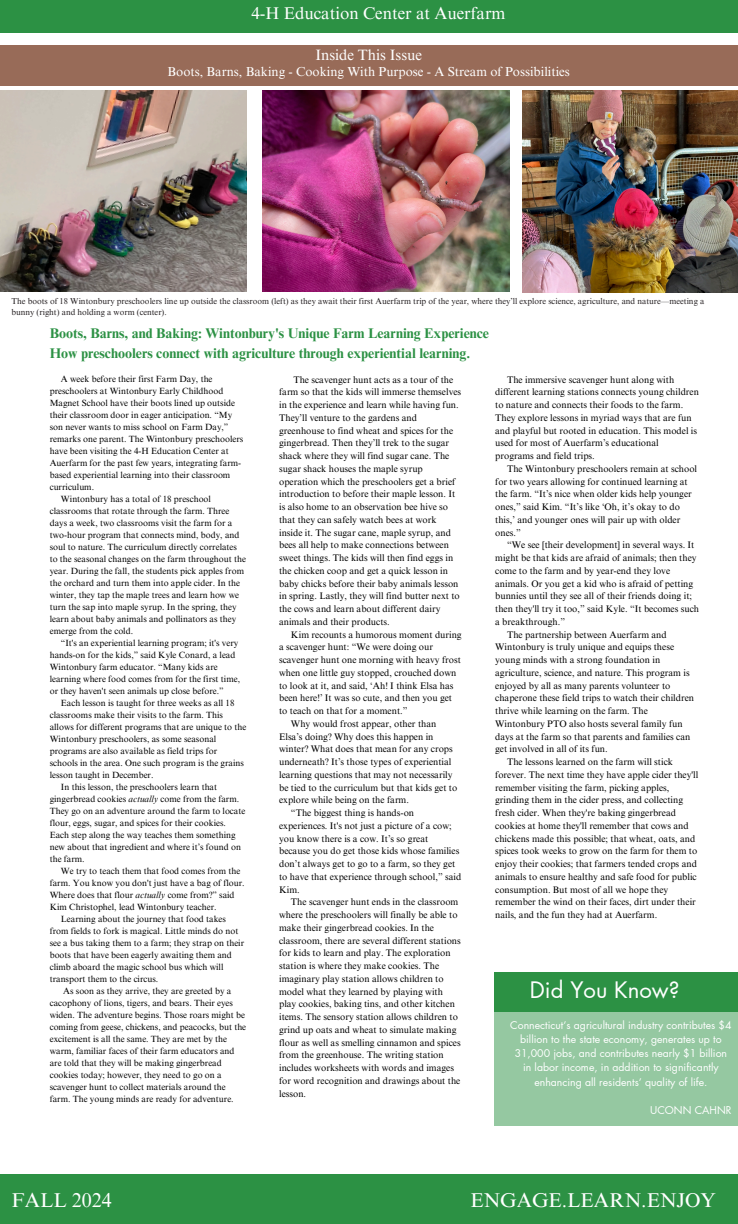
<style>
.page{position:relative;width:738px;height:1224px;background:#fff}
.page>*{position:absolute;margin:0;border:0;box-sizing:border-box;transform-origin:0 0}
.t1{font:22.2px "Futura LT Pro";color:#fff}
.t2{font:20px "Times NRMT Pro";color:#fff}
.t3{font:17px "Times NRMT Pro";color:#fff}
.t4{font:15px "Times NRMT Pro";color:#fff}
.t5{font:700 14px/19.5px "Times NRMT Pro";color:#2c9144}
.t6{font:13px "Times NRMT Pro";color:#fff}
.t7{font:10.5px/14.2px "Futura LT Pro";color:#fff;text-align:center}
.t8{font:9.5px/12.8px "Times NRMT Pro";color:#000}
.t9{font:9px/12px "Times NRMT Pro";color:#000}
.t10{font:8.5px/11.3px "Times NRMT Pro";color:#231e20}
.s1{font-style:italic}
</style>
<div class="page">
<div style="left:0;top:1174px;width:738px;height:50px;background:#2c9144"></div>
<div style="left:0;top:0;width:738px;height:33px;background:#2c9144"></div>
<div style="left:0;top:45px;width:738px;height:41px;background:#986b58"></div>
<div style="left:495px;top:972px;width:243px;height:154px;background:#95c8a1"></div>
<div style="left:495px;top:972px;width:243px;height:39px;background:#2c9144"></div>
<img style="left:0;top:91px;width:247px;height:200px">
<img style="left:522px;top:91px;width:216px;height:202px">
<img style="left:262px;top:91px;width:248px;height:200px">
<h3 class="t3" style="left:251px;top:7px;width:256px">4-H Education Center at Auerfarm</h3>
<h5 class="t4" style="left:315px;top:49px;width:108px">Inside This Issue</h5>
<h6 class="t6" style="left:167px;top:67px;width:404px">Boots, Barns, Baking - Cooking With Purpose - A Stream of Possibilities</h6>
<p class="t10" style="left:11px;top:297px;width:694px">The boots of 18 Wintonbury preschoolers line up outside the classroom (left) as they await their first Auerfarm trip of the year, where they’ll explore science, agriculture, and nature—meeting a bunny (right) and holding a worm (center).</p>
<p class="t5" style="left:50px;top:326px;width:441px">Boots, Barns, and Baking: Wintonbury's Unique Farm Learning Experience<br>How preschoolers connect with agriculture through experiential learning.</p>
<p class="t9" style="left:50px;top:374px;width:195px;text-indent:11px">A week before their first Farm Day, the preschoolers at Wintonbury Early Childhood Magnet School have their boots lined up outside their classroom door in eager anticipation. “My son never wants to miss school on Farm Day,” remarks one parent. The Wintonbury preschoolers have been visiting the 4-H Education Center at Auerfarm for the past few years, integrating farm&shy;based experiential learning into their classroom curriculum.</p>
<p class="t9" style="left:50px;top:494px;width:198px;text-indent:11px">Wintonbury has a total of 18 preschool classrooms that rotate through the farm. Three days a week, two classrooms visit the farm for a two-hour program that connects mind, body, and soul to nature. The curriculum directly correlates to the seasonal changes on the farm throughout the year. During the fall, the students pick apples from the orchard and turn them into apple cider. In the winter, they tap the maple trees and learn how we turn the sap into maple syrup. In the spring, they learn about baby animals and pollinators as they emerge from the cold.</p>
<p class="t9" style="left:50px;top:638px;width:192px;text-indent:11px">“It's an experiential learning program; it's very hands-on for the kids,” said Kyle Conard, a lead Wintonbury farm educator. “Many kids are learning where food comes from for the first time, or they haven't seen animals up close before.”</p>
<p class="t9" style="left:50px;top:698px;width:198px;text-indent:11px">Each lesson is taught for three weeks as all 18 classrooms make their visits to the farm. This allows for different programs that are unique to the Wintonbury preschoolers, as some seasonal programs are also available as field trips for schools in the area. One such program is the grains lesson taught in December.</p>
<p class="t9" style="left:50px;top:782px;width:197px;text-indent:11px">In this lesson, the preschoolers learn that gingerbread cookies <span class="s1">actually</span> come from the farm.<br>They go on an adventure around the farm to locate flour, eggs, sugar, and spices for their cookies.<br>Each step along the way teaches them something new about that ingredient and where it’s found on the farm.</p>
<p class="t9" style="left:50px;top:866px;width:196px;text-indent:11px">We try to teach them that food comes from the farm. You know you don't just have a bag of flour.<br>Where does that flour <span class="s1">actually</span> come from?” said Kim Christophel, lead Wintonbury teacher.</p>
<p class="t9" style="left:50px;top:914px;width:196px;text-indent:11px">Learning about the journey that food takes from fields to fork is magical. Little minds do not see a bus taking them to a farm; they strap on their boots that have been eagerly awaiting them and climb aboard the magic school bus which will transport them to the circus.</p>
<p class="t9" style="left:50px;top:986px;width:198px;text-indent:14px">As soon as they arrive, they are greeted by a cacophony of lions, tigers, and bears. Their eyes widen. The adventure begins. Those roars might be coming from geese, chickens, and peacocks, but the excitement is all the same. They are met by the warm, familiar faces of their farm educators and are told that they will be making gingerbread cookies today; however, they need to go on a scavenger hunt to collect materials around the farm. The young minds are ready for adventure.</p>
<p class="t8" style="left:495px;top:374px;width:205px;text-indent:12px">The immersive scavenger hunt along with different learning stations connects young children to nature and connects their foods to the farm.<br>They explore lessons in myriad ways that are fun and playful but rooted in education. This model is used for most of Auerfarm’s educational programs and field trips.</p>
<p class="t8" style="left:495px;top:464px;width:204px;text-indent:12px">The Wintonbury preschoolers remain at school for two years allowing for continued learning at the farm. “It’s nice when older kids help younger ones,” said Kim. “It’s like ‘Oh, it’s okay to do this,’ and younger ones will pair up with older ones.”</p>
<p class="t8" style="left:495px;top:540px;width:205px;text-indent:12px">“We see [their development] in several ways. It might be that kids are afraid of animals; then they come to the farm and by year-end they love animals. Or you get a kid who is afraid of petting bunnies until they see all of their friends doing it; then they'll try it too,” said Kyle. “It becomes such a breakthrough.”</p>
<h2 class="t8" style="left:495px;top:629px;width:200px;text-indent:12px">The partnership between Auerfarm and Wintonbury is truly unique and equips these young minds with a strong foundation in agriculture, science, and nature. This program is enjoyed by all as many parents volunteer to chaperone these field trips to watch their children thrive while learning on the farm. The Wintonbury PTO also hosts several family fun days at the farm so that parents and families can get involved in all of its fun.</h2>
<p class="t8" style="left:495px;top:757px;width:205px;text-indent:12px">The lessons learned on the farm will stick forever. The next time they have apple cider they'll remember visiting the farm, picking apples, grinding them in the cider press, and collecting fresh cider. When they're baking gingerbread cookies at home they'll remember that cows and chickens made this possible; that wheat, oats, and spices took weeks to grow on the farm for them to enjoy their cookies; that farmers tended crops and animals to ensure healthy and safe food for public consumption. But most of all we hope they remember the wind on their faces, dirt under their nails, and the fun they had at Auerfarm.</p>
<p class="t8" style="left:279px;top:374px;width:184px;text-indent:14px">The scavenger hunt acts as a tour of the farm so that the kids will immerse themselves in the experience and learn while having fun.<br>They’ll venture to the gardens and greenhouse to find wheat and spices for the gingerbread. Then they’ll trek to the sugar shack where they will find sugar cane. The sugar shack houses the maple syrup operation which the preschoolers get a brief introduction to before their maple lesson. It is also home to an observation bee hive so that they can safely watch bees at work inside it. The sugar cane, maple syrup, and bees all help to make connections between sweet things. The kids will then find eggs in the chicken coop and get a quick lesson in baby chicks before their baby animals lesson in spring. Lastly, they will find butter next to the cows and learn about different dairy animals and their products.</p>
<p class="t8" style="left:279px;top:629px;width:184px;text-indent:12px">Kim recounts a humorous moment during a scavenger hunt: “We were doing our scavenger hunt one morning with heavy frost when one little guy stopped, crouched down to look at it, and said, ‘Ah! I think Elsa has been here!’ It was so cute, and then you get to teach on that for a moment.”</p>
<p class="t8" style="left:279px;top:719px;width:180px;text-indent:12px">Why would frost appear, other than Elsa’s doing? Why does this happen in winter? What does that mean for any crops underneath? It’s those types of experiential learning questions that may not necessarily be tied to the curriculum but that kids get to explore while being on the farm.</p>
<p class="t8" style="left:279px;top:808px;width:184px;text-indent:12px">“The biggest thing is hands-on experiences. It's not just a picture of a cow; you know there is a cow. It’s so great because you do get those kids whose families don’t always get to go to a farm, so they get to have that experience through school,” said Kim.</p>
<p class="t8" style="left:279px;top:897px;width:183px;text-indent:12px">The scavenger hunt ends in the classroom where the preschoolers will finally be able to make their gingerbread cookies. In the classroom, there are several different stations for kids to learn and play. The exploration station is where they make cookies. The imaginary play station allows children to model what they learned by playing with play cookies, baking tins, and other kitchen items. The sensory station allows children to grind up oats and wheat to simulate making flour as well as smelling cinnamon and spices from the greenhouse. The writing station includes worksheets with words and images for word recognition and drawings about the lesson.</p>
<p class="t1" style="left:530px;top:980px;width:151px">Did You Know?</p>
<h4 class="t7" style="left:510px;top:1018px;width:223px">Connecticut’s agricultural industry contributes $4 billion to the state economy, generates up to 31,000 jobs, and contributes nearly $1 billion in labor income, in addition to significantly enhancing all residents’ quality of life.</h4>
<p class="t7" style="left:650px;top:1104px;width:83px">UCONN CAHNR</p>
<p class="t2" style="left:12px;top:1193px;width:102px">FALL 2024</p>
<p class="t2" style="left:470px;top:1193px;width:247px">ENGAGE.LEARN.ENJOY</p>
</div>
